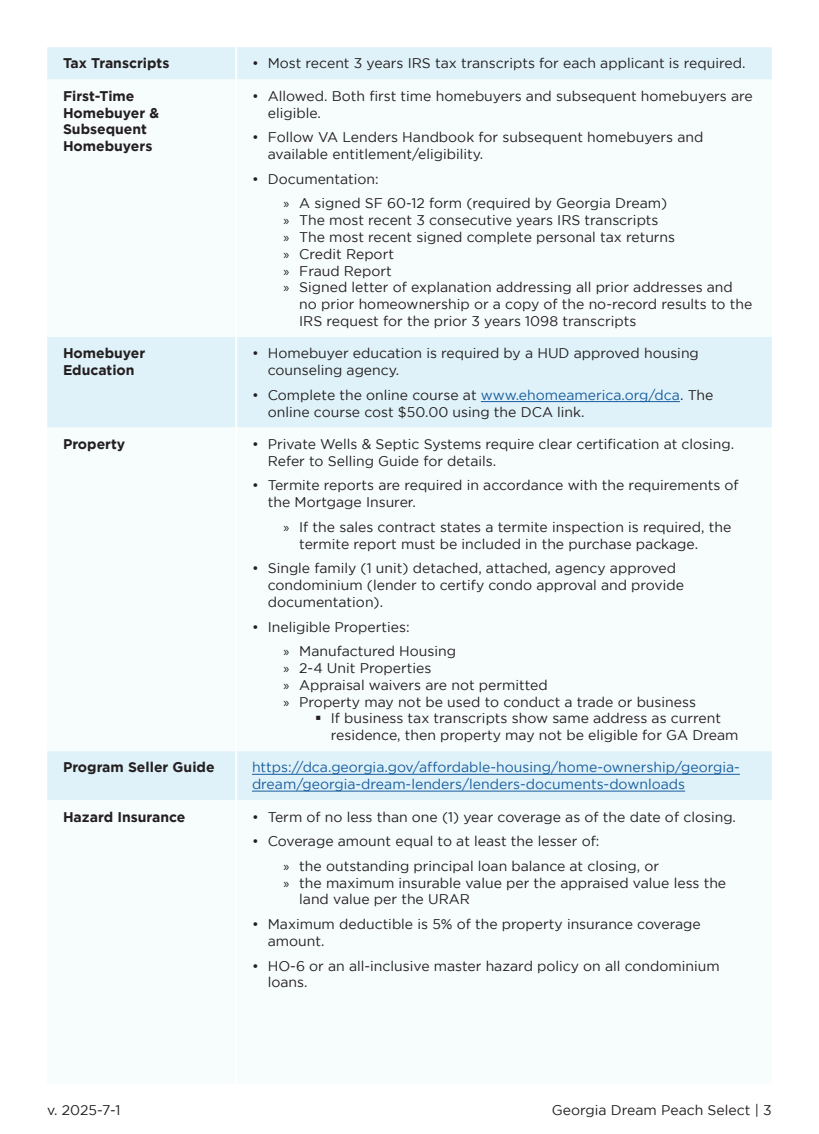
<style>
.page{position:relative;width:819px;height:1134px;background:#fff}
.page>*{position:absolute;margin:0;border:0;box-sizing:border-box;transform-origin:0 0}
.t1{font:14px/16.8px "Gotham";color:#231f20}
.Paragraph_Style_1{font:14px/16.8px "Gotham";color:#175d9e}
.Paragraph_Style_1-2{font:700 14px/16.8px "Gotham";color:#231f20}
.s1{font-family:"Myriad Pro"}
.s2{color:#175d9e}
</style>
<div class="page">
<div style="left:47px;top:47px;width:725px;height:33px;background:#e0f2f9"></div>
<svg style="left:47px;top:337px;width:725px;height:463px"></svg>
<hr style="left:235px;top:47px;width:2px;height:33px;background:#fff">
<hr style="left:235px;top:337px;width:2px;height:91px;background:#fff">
<hr style="left:235px;top:428px;width:2px;height:323px;background:#fff">
<hr style="left:235px;top:751px;width:2px;height:49px;background:#fff">
<hr style="left:481px;top:401px;width:199px;height:1px;background:#175d9e">
<hr style="left:252px;top:774px;width:488px;height:1px;background:#175d9e">
<hr style="left:252px;top:791px;width:433px;height:1px;background:#175d9e">
<svg style="left:316px;top:716px;width:4px;height:4px"></svg>
<p class="Paragraph_Style_1-2" style="left:63px;top:55px;width:108px">Tax Transcripts</p>
<p class="t1" style="left:252px;top:55px;width:495px">• Most recent 3 years IRS tax transcripts for each applicant is required.</p>
<p class="Paragraph_Style_1-2" style="left:63px;top:87px;width:73px">First-Time</p>
<p class="Paragraph_Style_1-2" style="left:63px;top:104px;width:98px">Homebuyer &amp;<br>Subsequent<br>Homebuyers</p>
<p class="t1" style="left:268px;top:87px;width:487px;text-indent:-16px">• Allowed. Both first time homebuyers and subsequent homebuyers are eligible.</p>
<p class="t1" style="left:268px;top:129px;width:437px;text-indent:-16px">• Follow VA Lenders Handbook for subsequent homebuyers and available entitlement/eligibility.</p>
<p class="t1" style="left:252px;top:170px;width:128px">• Documentation:</p>
<p class="t1" style="left:284px;top:195px;width:385px"><span class="s1">»</span> A signed SF 60-12 form (required by Georgia Dream)</p>
<p class="t1" style="left:284px;top:212px;width:377px"><span class="s1">»</span> The most recent 3 consecutive years IRS transcripts</p>
<p class="t1" style="left:284px;top:228px;width:393px"><span class="s1">»</span> The most recent signed complete personal tax returns</p>
<p class="t1" style="left:284px;top:245px;width:112px"><span class="s1">»</span> Credit Report</p>
<p class="t1" style="left:284px;top:262px;width:110px"><span class="s1">»</span> Fraud Report</p>
<p class="t1" style="left:299px;top:279px;width:455px;text-indent:-16px"><span class="s1">»</span> Signed letter of explanation addressing all prior addresses and no prior homeownership or a copy of the no-record results to the<br>IRS request for the prior 3 years 1098 transcripts</p>
<p class="Paragraph_Style_1-2" style="left:63px;top:345px;width:84px">Homebuyer<br>Education</p>
<p class="t1" style="left:268px;top:345px;width:433px;text-indent:-16px">• Homebuyer education is required by a HUD approved housing counseling agency.</p>
<p class="t1" style="left:268px;top:386px;width:447px;text-indent:-16px">• Complete the online course at <span class="s2">www.ehomeamerica.org/dca</span>. The online course cost $50.00 using the DCA link.</p>
<p class="Paragraph_Style_1-2" style="left:63px;top:435px;width:64px">Property</p>
<p class="t1" style="left:268px;top:435px;width:468px;text-indent:-16px">• Private Wells &amp; Septic Systems require clear certification at closing.<br>Refer to Selling Guide for details.</p>
<p class="t1" style="left:268px;top:477px;width:473px;text-indent:-16px">• Termite reports are required in accordance with the requirements of the Mortgage Insurer.</p>
<p class="t1" style="left:299px;top:518px;width:434px;text-indent:-16px"><span class="s1">»</span> If the sales contract states a termite inspection is required, the termite report must be included in the purchase package.</p>
<p class="t1" style="left:268px;top:560px;width:418px;text-indent:-16px">• Single family (1 unit) detached, attached, agency approved condominium (lender to certify condo approval and provide documentation).</p>
<p class="t1" style="left:252px;top:618px;width:159px">• Ineligible Properties:</p>
<p class="t1" style="left:284px;top:643px;width:174px"><span class="s1">»</span> Manufactured Housing</p>
<p class="t1" style="left:284px;top:659px;width:149px"><span class="s1">»</span> 2-4 Unit Properties</p>
<p class="t1" style="left:284px;top:676px;width:266px"><span class="s1">»</span> Appraisal waivers are not permitted</p>
<p class="t1" style="left:284px;top:693px;width:414px"><span class="s1">»</span> Property may not be used to conduct a trade or business</p>
<p class="t1" style="left:331px;top:710px;width:409px">If business tax transcripts show same address as current residence, then property may not be eligible for GA Dream</p>
<p class="Paragraph_Style_1-2" style="left:63px;top:759px;width:153px">Program Seller Guide</p>
<p class="Paragraph_Style_1" style="left:252px;top:759px;width:489px">https://dca.georgia.gov/affordable-housing/home-ownership/georgia&shy;dream/georgia-dream-lenders/lenders-documents-downloads</p>
<p class="Paragraph_Style_1-2" style="left:63px;top:808px;width:124px">Hazard Insurance</p>
<p class="t1" style="left:252px;top:808px;width:486px">• Term of no less than one (1) year coverage as of the date of closing.</p>
<p class="t1" style="left:252px;top:833px;width:349px">• Coverage amount equal to at least the lesser of:</p>
<p class="t1" style="left:284px;top:857px;width:377px"><span class="s1">»</span> the outstanding principal loan balance at closing, or</p>
<p class="t1" style="left:299px;top:874px;width:429px;text-indent:-16px"><span class="s1">»</span> the maximum insurable value per the appraised value less the land value per the URAR</p>
<p class="t1" style="left:268px;top:916px;width:434px;text-indent:-16px">• Maximum deductible is 5% of the property insurance coverage amount.</p>
<p class="t1" style="left:268px;top:957px;width:454px;text-indent:-16px">• HO-6 or an all-inclusive master hazard policy on all condominium loans.</p>
<p class="t1" style="left:47px;top:1102px;width:75px">v. 2025-7-1</p>
<p class="t1" style="left:552px;top:1102px;width:221px">Georgia Dream Peach Select | 3</p>
</div>
